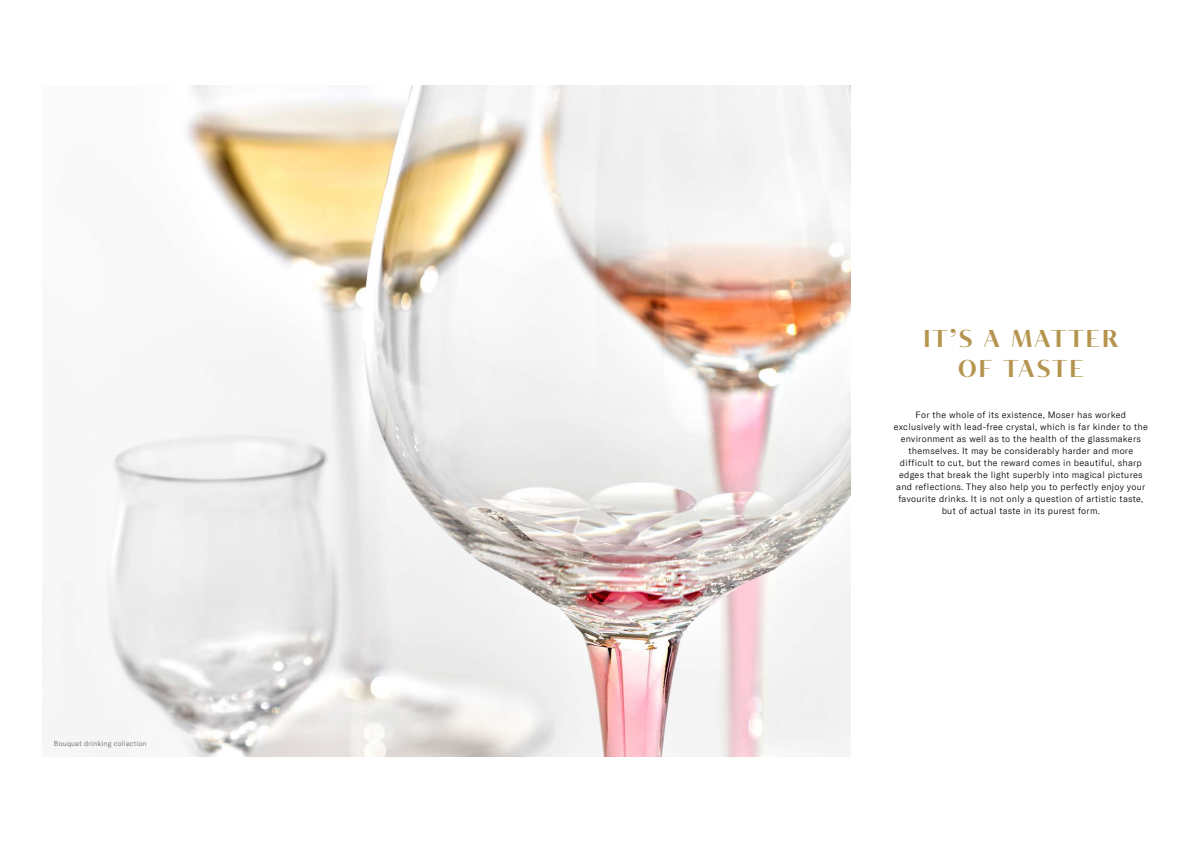
<style>
.page{position:relative;width:1191px;height:842px;background:#fff}
.page>*{position:absolute;margin:0;border:0;box-sizing:border-box;transform-origin:0 0}
.t1{font:600 24px/30px "Tabac Glam G2";letter-spacing:.1em;color:#b5944f;text-align:center}
.t2{font:300 9px/12px "GT America";letter-spacing:.03em;color:#000;text-align:center}
.t3{font:300 7px "GT America";letter-spacing:.03em;color:#646363}
</style>
<div class="page">
<img style="left:107px;top:85px;width:743px;height:672px">
<p class="t3" style="left:54px;top:739px;width:94px">Bouquet drinking collection</p>
<h1 class="t1" style="left:923px;top:323px;width:196px">IT’S A MATTER<br>OF TASTE</h1>
<p class="t2" style="left:894px;top:409px;width:255px">For the whole of its existence, Moser has worked exclusively with lead-free crystal, which is far kinder to the environment as well as to the health of the glassmakers themselves. It may be considerably harder and more difficult to cut, but the reward comes in beautiful, sharp edges that break the light superbly into magical pictures and reflections. They also help you to perfectly enjoy your favourite drinks. It is not only a question of artistic taste, but of actual taste in its purest form.</p>
</div>
